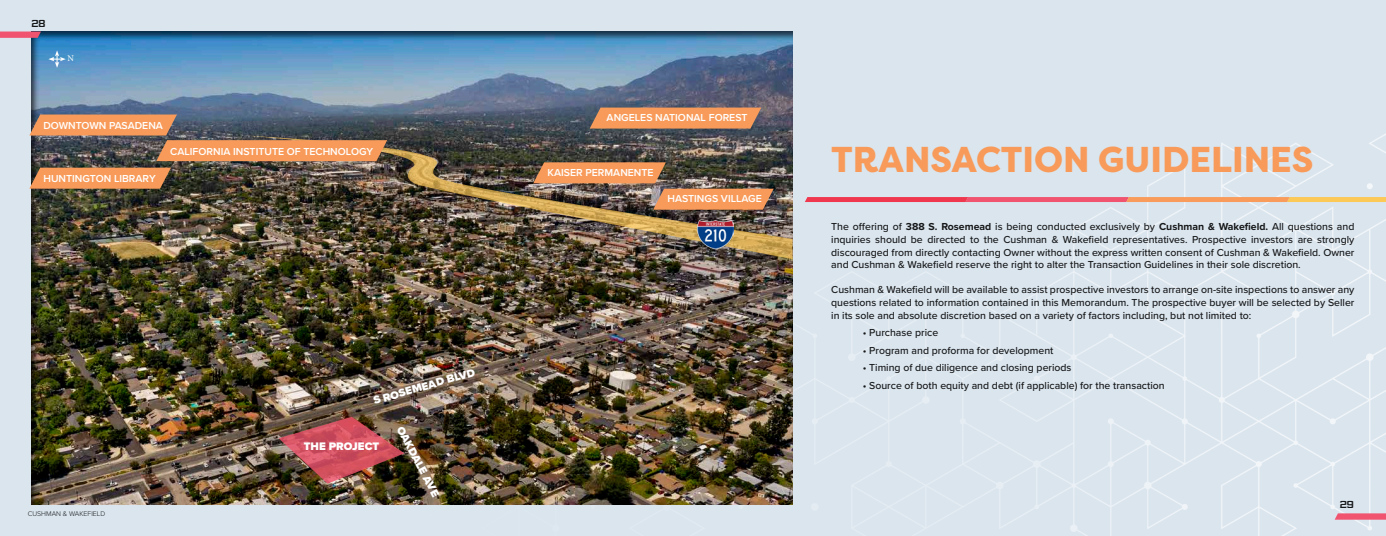
<style>
.page{position:relative;width:1386px;height:536px;background:#dae5ee}
.page>*{position:absolute;margin:0;border:0;box-sizing:border-box;transform-origin:0 0}
.t1{font:800 35.88px "Filson Pro";color:#f89b5a}
.t2{font:900 11.29px "Proxima Nova";color:#fff}
.t3{font:500 10.5px/12.6px "Proxima Nova";color:#161718;text-align:justify}
.t4{font:600 10.5px "Proxima Nova";color:#fff}
.t5{font:700 9.62px "Vibrocentric";color:#161718}
.t6{font:8.75px "Minion Pro";color:#fff}
.t7{font:300 7px "Proxima Nova";color:#161718}
.s1{font-weight:700}
</style>
<div class="page">
<img style="left:261px;top:133px;width:1125px;height:403px">
<svg style="left:1335px;top:513px;width:51px;height:6px"></svg>
<svg style="left:805px;top:197px;width:581px;height:5px;background:#f3745d"></svg>
<div style="left:31px;top:31px;width:762px;height:473px;background:#231f20;opacity:.75"></div>
<svg style="left:0;top:32px;width:41px;height:6px"></svg>
<svg style="left:48px;top:50px;width:18px;height:18px"></svg>
<svg style="left:590px;top:107px;width:171px;height:21px;background:#e9955b"></svg>
<svg style="left:29px;top:168px;width:142px;height:21px;background:#e69357"></svg>
<img style="left:245px;top:135px;width:548px;height:124px">
<img style="left:698px;top:220px;width:35px;height:28px">
<svg style="left:29px;top:114px;width:358px;height:47px;background:#97725b"></svg>
<img style="left:279px;top:416px;width:125px;height:67px">
<p class="t5" style="left:31px;top:17px;width:16px">28</p>
<p class="t6" style="left:68px;top:52px;width:8px">N</p>
<p class="t4" style="left:43px;top:118px;width:121px">DOWNTOWN PASADENA</p>
<p class="t4" style="left:43px;top:171px;width:114px">HUNTINGTON LIBRARY</p>
<p class="t4" style="left:170px;top:143px;width:204px">CALIFORNIA INSTITUTE OF TECHNOLOGY</p>
<p class="t7" style="left:28px;top:508px;width:79px">CUSHMAN &amp; WAKEFIELD</p>
<p class="t2" style="left:371px;top:392px;width:107px;rotate:-16deg">S ROSEMEAD BLVD</p>
<p class="t2" style="left:407px;top:422px;width:79px;rotate:62deg">OAKDALE AVE</p>
<p class="t2" style="left:304px;top:438px;width:77px">THE PROJECT</p>
<p class="t4" style="left:607px;top:110px;width:142px">ANGELES NATIONAL FOREST</p>
<p class="t4" style="left:548px;top:164px;width:108px">KAISER PERMANENTE</p>
<p class="t4" style="left:667px;top:191px;width:96px">HASTINGS VILLAGE</p>
<h1 class="t1" style="left:831px;top:137px;width:484px">TRANSACTION GUIDELINES</h1>
<p class="t3" style="left:831px;top:220px;width:525px">The offering of <span class="s1">388 S. Rosemead</span> is being conducted exclusively by <span class="s1">Cushman &amp; Wakefield.</span> All questions and inquiries should be directed to the Cushman &amp; Wakefield representatives. Prospective investors are strongly discouraged from directly contacting Owner without the express written consent of Cushman &amp; Wakefield. Owner and Cushman &amp; Wakefield reserve the right to alter the Transaction Guidelines in their sole discretion.</p>
<p class="t3" style="left:831px;top:283px;width:525px">Cushman &amp; Wakefield will be available to assist prospective investors to arrange on-site inspections to answer any questions related to information contained in this Memorandum. The prospective buyer will be selected by Seller in its sole and absolute discretion based on a variety of factors including, but not limited to:</p>
<p class="t3" style="left:863px;top:326px;width:77px">• Purchase price</p>
<p class="t3" style="left:863px;top:343px;width:192px">• Program and proforma for development</p>
<p class="t3" style="left:863px;top:361px;width:210px">• Timing of due diligence and closing periods</p>
<p class="t3" style="left:863px;top:378px;width:303px">• Source of both equity and debt (if applicable) for the transaction</p>
<p class="t5" style="left:1340px;top:499px;width:15px">29</p>
</div>
